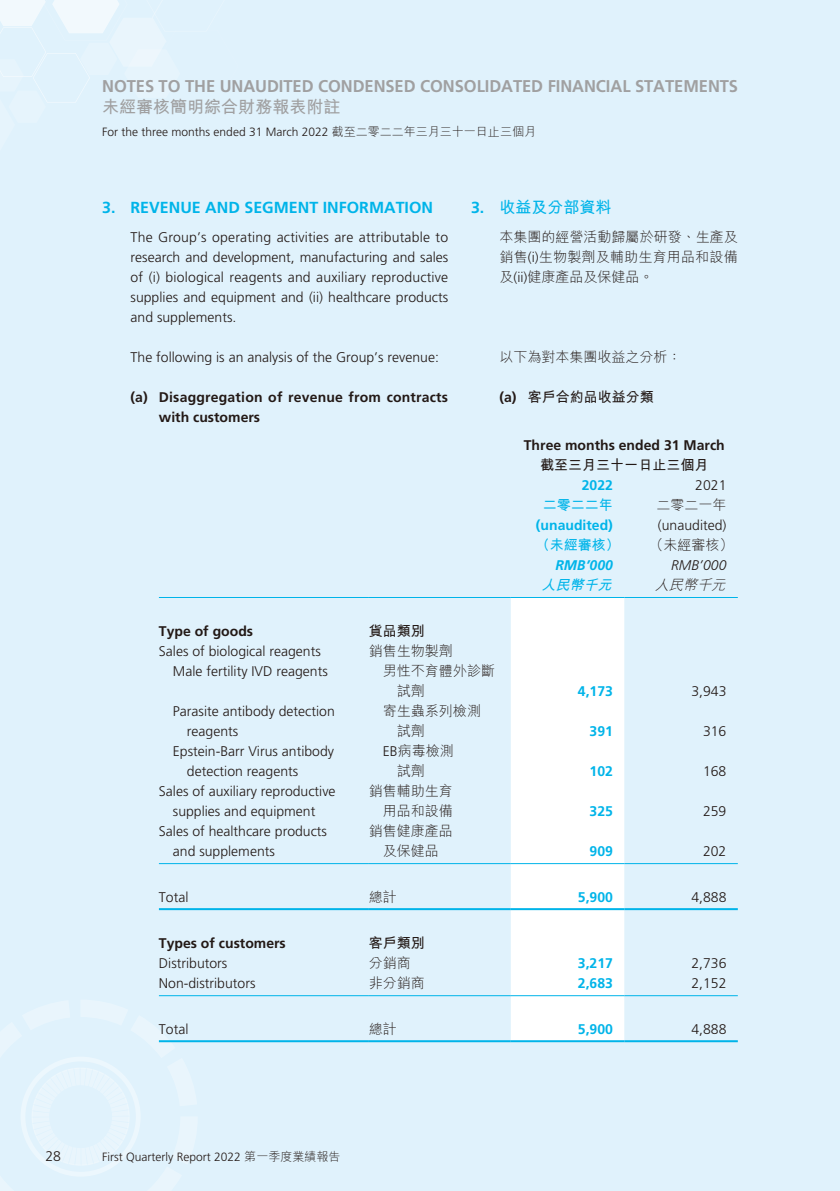
<style>
.page{position:relative;width:840px;height:1191px;background:#fff}
.page>*{position:absolute;margin:0;border:0;box-sizing:border-box;transform-origin:0 0}
.t1{font:700 17px "Frutiger LT Std";letter-spacing:-.005em;color:#a0a0a1}
.t2{font:700 17px "M Hei HK";color:#a0a0a1}
.t3{font:700 16px "Frutiger LT Std";color:#00b4e9}
.t4{font:700 16px "M Hei HK";color:#00b4e9}
.t5{font:300 14px/20px "Frutiger LT Std";color:#231916}
.t6{font:300 14px/20px "M Hei HK";color:#231916}
.t7{font:700 14px/20px "Frutiger LT Std";color:#231916}
.t8{font:700 14px "Frutiger LT Std";color:#00b4e9}
.t9{font:700 14px "M Hei HK";color:#231916}
.t10{font:700 14px "M Hei HK";color:#00b4e9}
.t11{font:italic 700 14px "Frutiger LT Std";color:#00b4e9}
.t12{font:italic 300 14px "Frutiger LT Std";color:#231916}
.t13{font:italic 700 14px "M Hei HK";color:#00b4e9}
.t14{font:italic 300 14px "M Hei HK";color:#231916}
.t15{font:300 12px "Frutiger LT Std";color:#231916}
.s1{font-family:"M Hei HK"}
.s2{font-family:"Frutiger LT Std"}
</style>
<div class="page">
<div style="left:0;top:0;width:839px;height:1191px;background:#e0f2fc"></div>
<svg style="left:0;top:0;width:161px;height:103px"></svg>
<svg style="left:21px;top:1041px;width:177px;height:135px"></svg>
<div style="left:510px;top:598px;width:114px;height:442px;background:#fff"></div>
<hr style="left:159px;top:597px;width:210px;height:1px;background:#00b4e9">
<hr style="left:369px;top:597px;width:141px;height:1px;background:#00b4e9">
<hr style="left:510px;top:597px;width:114px;height:1px;background:#00b4e9">
<hr style="left:624px;top:597px;width:113px;height:1px;background:#00b4e9">
<hr style="left:159px;top:863px;width:210px;height:1px;background:#00b4e9">
<hr style="left:369px;top:863px;width:141px;height:1px;background:#00b4e9">
<hr style="left:510px;top:863px;width:114px;height:1px;background:#00b4e9">
<hr style="left:624px;top:863px;width:113px;height:1px;background:#00b4e9">
<hr style="left:159px;top:908px;width:210px;height:2px;background:#00b4e9">
<hr style="left:369px;top:908px;width:141px;height:2px;background:#00b4e9">
<hr style="left:510px;top:908px;width:114px;height:2px;background:#00b4e9">
<hr style="left:624px;top:908px;width:113px;height:2px;background:#00b4e9">
<hr style="left:159px;top:995px;width:210px;height:1px;background:#00b4e9">
<hr style="left:369px;top:995px;width:141px;height:1px;background:#00b4e9">
<hr style="left:510px;top:995px;width:114px;height:1px;background:#00b4e9">
<hr style="left:624px;top:995px;width:113px;height:1px;background:#00b4e9">
<hr style="left:159px;top:1040px;width:210px;height:2px;background:#00b4e9">
<hr style="left:369px;top:1040px;width:141px;height:2px;background:#00b4e9">
<hr style="left:510px;top:1040px;width:114px;height:2px;background:#00b4e9">
<hr style="left:624px;top:1040px;width:113px;height:2px;background:#00b4e9">
<p class="t1" style="left:102px;top:76px;width:637px">NOTES TO THE UNAUDITED CONDENSED CONSOLIDATED FINANCIAL STATEMENTS</p>
<p class="t2" style="left:102px;top:94px;width:240px">未經審核簡明綜合財務報表附註</p>
<p class="t15" style="left:102px;top:125px;width:435px">For the three months ended 31 March 2022 <span class="s1">截至二零二二年三月三十一日止三個月</span></p>
<p class="t3" style="left:102px;top:198px;width:332px">3. REVENUE AND SEGMENT INFORMATION</p>
<p class="t5" style="left:130px;top:227px;width:319px;text-align:justify">The Group’s operating activities are attributable to research and development, manufacturing and sales of (i) biological reagents and auxiliary reproductive supplies and equipment and (ii) healthcare products and supplements.</p>
<p class="t5" style="left:130px;top:347px;width:310px">The following is an analysis of the Group’s revenue:</p>
<p class="t7" style="left:159px;top:387px;width:290px;text-indent:-28px">(a) Disaggregation of revenue from contracts with customers</p>
<p class="t4" style="left:471px;top:195px;width:142px"><span class="s2">3.</span> 收益及分部資料</p>
<p class="t6" style="left:499px;top:226px;width:240px;text-align:justify">本集團的經營活動歸屬於研發、生產及銷售<span class="s2">(i)</span>生物製劑及輔助生育用品和設備及<span class="s2">(ii)</span>健康產品及保健品。</p>
<p class="t6" style="left:499px;top:346px;width:183px">以下為對本集團收益之分析：</p>
<p class="t9" style="left:499px;top:386px;width:156px"><span class="s2">(a)</span> 客戶合約品收益分類</p>
<p class="t7" style="left:523px;top:435px;width:202px">Three months ended 31 March</p>
<p class="t9" style="left:540px;top:455px;width:169px">截至三月三十一日止三個月</p>
<p class="t8" style="left:581px;top:476px;width:33px">2022</p>
<p class="t5" style="left:695px;top:475px;width:33px">2021</p>
<p class="t10" style="left:542px;top:495px;width:71px">二零二二年</p>
<p class="t6" style="left:656px;top:495px;width:71px">二零二一年</p>
<p class="t8" style="left:535px;top:516px;width:78px">(unaudited)</p>
<p class="t5" style="left:657px;top:515px;width:70px">(unaudited)</p>
<p class="t10" style="left:535px;top:535px;width:85px">（未經審核）</p>
<p class="t6" style="left:649px;top:535px;width:85px">（未經審核）</p>
<p class="t11" style="left:555px;top:556px;width:59px">RMB’000</p>
<p class="t12" style="left:670px;top:557px;width:57px">RMB’000</p>
<p class="t13" style="left:541px;top:575px;width:76px">人民幣千元</p>
<p class="t14" style="left:654px;top:578px;width:75px">人民幣千元</p>
<p class="t7" style="left:159px;top:621px;width:96px">Type of goods</p>
<p class="t9" style="left:368px;top:621px;width:57px">貨品類別</p>
<p class="t5" style="left:159px;top:641px;width:163px">Sales of biological reagents</p>
<p class="t6" style="left:368px;top:641px;width:85px">銷售生物製劑</p>
<p class="t5" style="left:173px;top:661px;width:156px">Male fertility IVD reagents</p>
<p class="t6" style="left:396px;top:661px;width:99px;text-indent:-14px">男性不育體外診斷試劑</p>
<p class="t5" style="left:187px;top:701px;width:149px;text-indent:-14px">Parasite antibody detection reagents</p>
<p class="t6" style="left:396px;top:701px;width:85px;text-indent:-14px">寄生蟲系列檢測試劑</p>
<p class="t5" style="left:187px;top:741px;width:149px;text-indent:-14px">Epstein-Barr Virus antibody detection reagents</p>
<p class="t6" style="left:396px;top:741px;width:58px;text-indent:-14px"><span class="s2">EB</span>病毒檢測試劑</p>
<p class="t5" style="left:159px;top:781px;width:178px;text-align:center">Sales of auxiliary reproductive supplies and equipment</p>
<p class="t6" style="left:368px;top:781px;width:85px;text-align:right">銷售輔助生育用品和設備</p>
<p class="t5" style="left:173px;top:821px;width:156px;text-indent:-14px">Sales of healthcare products and supplements</p>
<p class="t6" style="left:368px;top:821px;width:85px;text-align:center">銷售健康產品及保健品</p>
<p class="t8" style="left:577px;top:682px;width:37px">4,173</p>
<p class="t5" style="left:691px;top:681px;width:37px">3,943</p>
<p class="t8" style="left:589px;top:722px;width:25px">391</p>
<p class="t5" style="left:702px;top:721px;width:25px">316</p>
<p class="t8" style="left:589px;top:762px;width:25px">102</p>
<p class="t5" style="left:702px;top:761px;width:25px">168</p>
<p class="t8" style="left:589px;top:802px;width:25px">325</p>
<p class="t5" style="left:702px;top:801px;width:25px">259</p>
<p class="t8" style="left:589px;top:842px;width:25px">909</p>
<p class="t5" style="left:702px;top:841px;width:25px">202</p>
<p class="t5" style="left:159px;top:887px;width:31px">Total</p>
<p class="t6" style="left:368px;top:887px;width:29px">總計</p>
<p class="t8" style="left:577px;top:888px;width:37px">5,900</p>
<p class="t5" style="left:691px;top:887px;width:37px">4,888</p>
<p class="t7" style="left:159px;top:933px;width:128px">Types of customers</p>
<p class="t9" style="left:368px;top:933px;width:57px">客戶類別</p>
<p class="t5" style="left:159px;top:953px;width:70px">Distributors</p>
<p class="t6" style="left:368px;top:953px;width:43px">分銷商</p>
<p class="t8" style="left:577px;top:954px;width:37px">3,217</p>
<p class="t5" style="left:691px;top:953px;width:37px">2,736</p>
<p class="t5" style="left:159px;top:973px;width:98px">Non-distributors</p>
<p class="t6" style="left:368px;top:973px;width:57px">非分銷商</p>
<p class="t8" style="left:577px;top:974px;width:37px">2,683</p>
<p class="t5" style="left:691px;top:973px;width:37px">2,152</p>
<p class="t5" style="left:159px;top:1019px;width:31px">Total</p>
<p class="t6" style="left:368px;top:1019px;width:29px">總計</p>
<p class="t8" style="left:577px;top:1020px;width:37px">5,900</p>
<p class="t5" style="left:691px;top:1019px;width:37px">4,888</p>
<p class="t5" style="left:45px;top:1146px;width:17px">28</p>
<p class="t15" style="left:102px;top:1150px;width:240px">First Quarterly Report 2022 <span class="s1">第一季度業績報告</span></p>
</div>
